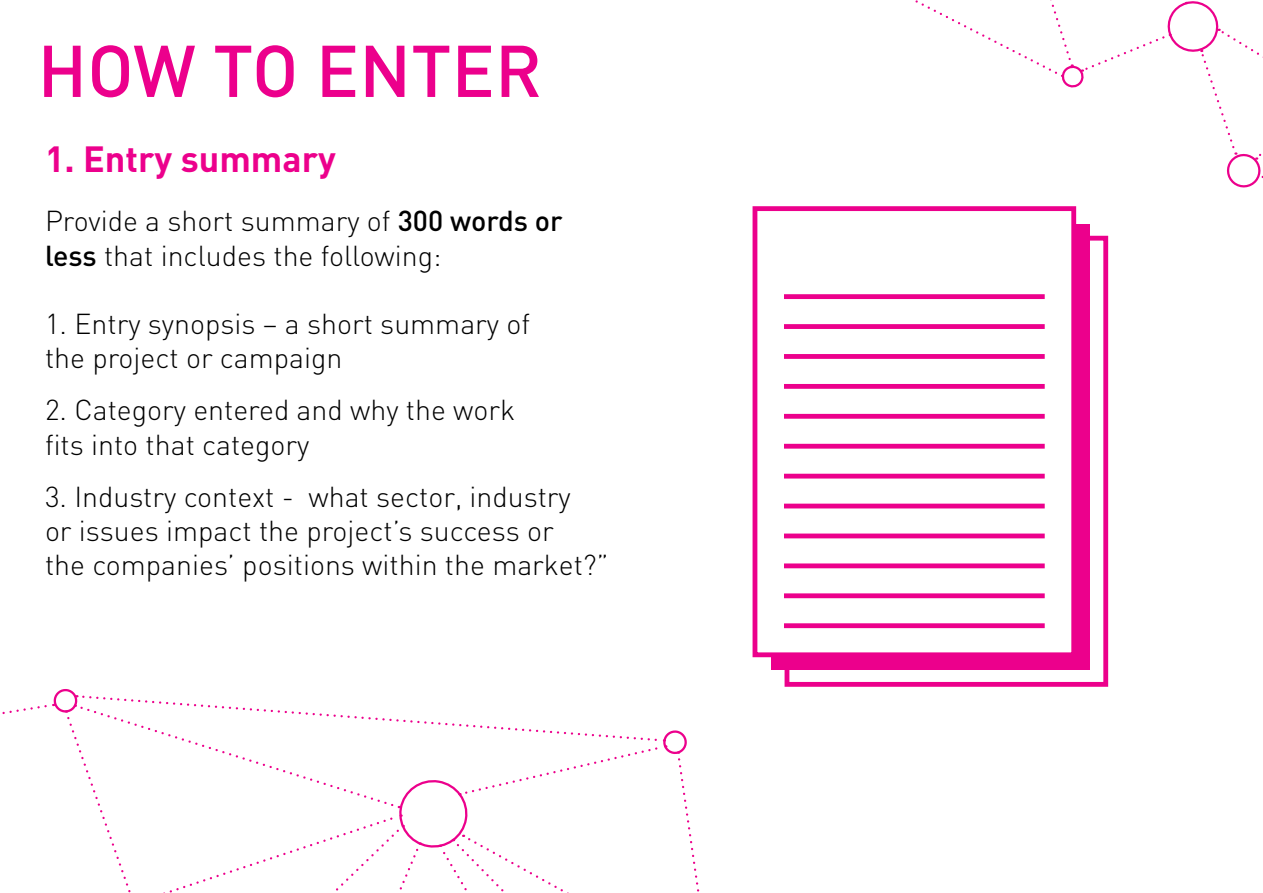
<style>
.page{position:relative;width:1263px;height:893px;background:#fff}
.page>*{position:absolute;margin:0;border:0;box-sizing:border-box;transform-origin:0 0}
.t1{font:500 72px "DIN";color:#ec008c}
.t2{font:700 36px "DIN";color:#ec008c}
.t3{font:300 28.5px/34.2px "DIN";color:#000}
.s1{font-weight:500}
</style>
<div class="page">
<svg style="left:2px;top:689px;width:698px;height:204px"></svg>
<div style="left:784px;top:236px;width:324px;height:451px;background:#fff;border:5px solid #ec008c"></div>
<div style="left:771px;top:223px;width:319px;height:446px;background:#ec008c"></div>
<div style="left:752px;top:206px;width:324px;height:451px;background:#fff;border:5px solid #ec008c"></div>
<div style="left:784px;top:294px;width:261px;height:5px;background:#ec008c"></div>
<div style="left:784px;top:324px;width:261px;height:5px;background:#ec008c"></div>
<div style="left:784px;top:354px;width:261px;height:5px;background:#ec008c"></div>
<div style="left:784px;top:384px;width:261px;height:5px;background:#ec008c"></div>
<div style="left:784px;top:414px;width:261px;height:5px;background:#ec008c"></div>
<div style="left:784px;top:444px;width:261px;height:5px;background:#ec008c"></div>
<div style="left:784px;top:474px;width:261px;height:5px;background:#ec008c"></div>
<hr style="left:784px;top:504px;width:261px;height:4px;background:#ec008c">
<hr style="left:784px;top:534px;width:261px;height:4px;background:#ec008c">
<div style="left:784px;top:563px;width:261px;height:5px;background:#ec008c"></div>
<div style="left:784px;top:593px;width:261px;height:5px;background:#ec008c"></div>
<div style="left:784px;top:623px;width:261px;height:5px;background:#ec008c"></div>
<svg style="left:915px;top:0;width:348px;height:188px"></svg>
<h1 class="t1" style="left:38px;top:25px;width:506px">HOW TO ENTER</h1>
<p class="t2" style="left:45px;top:135px;width:292px">1. Entry summary</p>
<p class="t3" style="left:45px;top:204px;width:519px">Provide a short summary of <span class="s1">300 words or less</span> that includes the following:</p>
<p class="t3" style="left:45px;top:306px;width:487px">1. Entry synopsis – a short summary of the project or campaign</p>
<p class="t3" style="left:45px;top:393px;width:471px">2. Category entered and why the work fits into that category</p>
<p class="t3" style="left:45px;top:479px;width:565px">3. Industry context - what sector, industry<br>or issues impact the project’s success or<br>the companies’ positions within the market?”</p>
</div>
